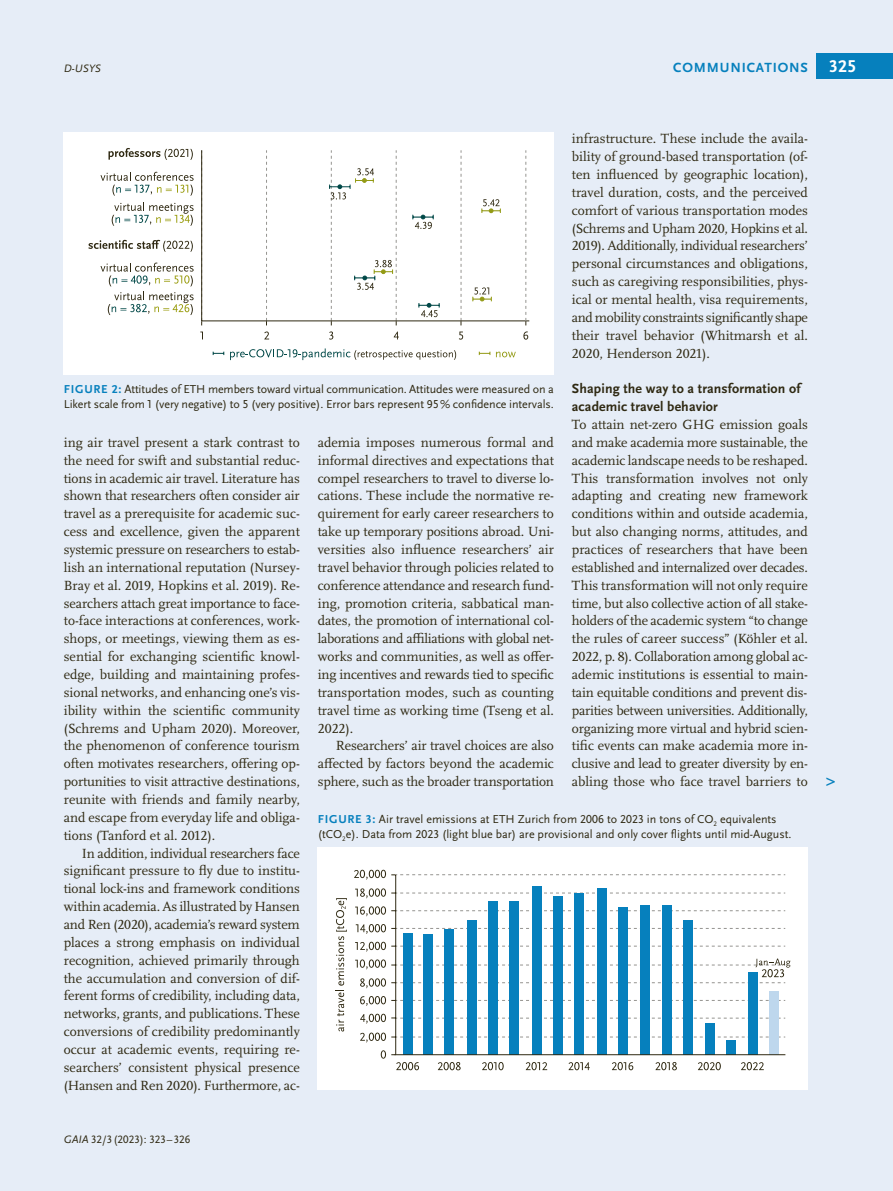
<style>
.page{position:relative;width:893px;height:1191px;background:#e6edf7}
.page>*{position:absolute;margin:0;border:0;box-sizing:border-box;transform-origin:0 0}
.t1{font:700 17.85px "Scala Sans Pro";color:#fff}
.Ü3_9_25_11_9{font:700 17.85px "Scala Sans Pro";color:#0680bd}
.Fließtext_oE_english{font:13.8px/17.9px "Scala Pro";color:#2f2912;text-align:justify}
.Ü3_9_25_11_9-2{font:700 13.8px/17.9px "Scala Sans Pro";letter-spacing:.01em;color:#2f2912}
.InfoÜ{font:700 13.8px "Scala Sans Pro";letter-spacing:.06em;color:#0680bd}
.BU_english{font:12px/15px "Scala Sans Pro";letter-spacing:-.005em;color:#2f2912}
.t2{font:11.25px "Scala Sans Pro";color:#2f2912}
.t3{font:italic 11.25px "Scala Sans Pro";color:#2f2912}
.s1{font-weight:700;color:#0680bd}
.s2{font-style:italic}
</style>
<div class="page">
<div style="left:816px;top:53px;width:77px;height:25px;background:#0680bd"></div>
<div style="left:318px;top:846px;width:490px;height:243px;background:#fff"></div>
<div style="left:770px;top:991px;width:9px;height:63px;background:#bed7ed"></div>
<div style="left:748px;top:972px;width:9px;height:82px;background:#0680bd"></div>
<div style="left:727px;top:1040px;width:9px;height:14px;background:#0680bd"></div>
<div style="left:705px;top:1022px;width:9px;height:32px;background:#0680bd"></div>
<div style="left:683px;top:920px;width:9px;height:134px;background:#0680bd"></div>
<div style="left:662px;top:904px;width:9px;height:150px;background:#0680bd"></div>
<div style="left:640px;top:904px;width:9px;height:150px;background:#0680bd"></div>
<div style="left:618px;top:907px;width:9px;height:147px;background:#0680bd"></div>
<div style="left:597px;top:888px;width:9px;height:166px;background:#0680bd"></div>
<div style="left:575px;top:893px;width:9px;height:161px;background:#0680bd"></div>
<div style="left:553px;top:896px;width:9px;height:158px;background:#0680bd"></div>
<div style="left:532px;top:886px;width:9px;height:168px;background:#0680bd"></div>
<div style="left:510px;top:901px;width:9px;height:153px;background:#0680bd"></div>
<div style="left:489px;top:901px;width:9px;height:153px;background:#0680bd"></div>
<div style="left:467px;top:920px;width:9px;height:134px;background:#0680bd"></div>
<div style="left:445px;top:929px;width:9px;height:125px;background:#0680bd"></div>
<div style="left:424px;top:934px;width:9px;height:120px;background:#0680bd"></div>
<div style="left:403px;top:933px;width:9px;height:121px;background:#0680bd"></div>
<svg style="left:438px;top:1062px;width:23px;height:8px"></svg>
<svg style="left:482px;top:1062px;width:22px;height:8px"></svg>
<svg style="left:526px;top:1062px;width:21px;height:8px"></svg>
<svg style="left:569px;top:1062px;width:21px;height:8px"></svg>
<svg style="left:612px;top:1062px;width:21px;height:8px"></svg>
<svg style="left:655px;top:1062px;width:22px;height:8px"></svg>
<svg style="left:698px;top:1062px;width:23px;height:8px"></svg>
<svg style="left:741px;top:1062px;width:23px;height:8px"></svg>
<svg style="left:335px;top:898px;width:12px;height:133px"></svg>
<hr style="left:395px;top:1054px;width:390px;height:1px;background:#2f2912">
<hr style="left:395px;top:875px;width:1px;height:179px;background:#2f2912">
<svg style="left:354px;top:869px;width:431px;height:10px"></svg>
<svg style="left:355px;top:888px;width:430px;height:10px"></svg>
<svg style="left:355px;top:906px;width:430px;height:10px"></svg>
<svg style="left:356px;top:924px;width:429px;height:10px"></svg>
<svg style="left:355px;top:941px;width:430px;height:10px"></svg>
<svg style="left:355px;top:958px;width:435px;height:30px"></svg>
<svg style="left:360px;top:996px;width:425px;height:10px"></svg>
<svg style="left:360px;top:1013px;width:425px;height:10px"></svg>
<svg style="left:360px;top:1032px;width:425px;height:10px"></svg>
<svg style="left:381px;top:1050px;width:38px;height:20px"></svg>
<div style="left:64px;top:132px;width:490px;height:243px;background:#fff"></div>
<hr style="left:202px;top:320px;width:327px;height:1px;background:#2f2912">
<svg style="left:213px;top:352px;width:11px;height:3px"></svg>
<svg style="left:479px;top:352px;width:11px;height:3px"></svg>
<svg style="left:496px;top:352px;width:20px;height:5px"></svg>
<svg style="left:101px;top:172px;width:93px;height:24px"></svg>
<svg style="left:481px;top:199px;width:20px;height:14px"></svg>
<svg style="left:412px;top:215px;width:22px;height:14px"></svg>
<svg style="left:112px;top:202px;width:82px;height:24px"></svg>
<svg style="left:200px;top:331px;width:3px;height:8px"></svg>
<svg style="left:264px;top:331px;width:5px;height:8px"></svg>
<svg style="left:329px;top:331px;width:4px;height:8px"></svg>
<svg style="left:394px;top:331px;width:5px;height:8px"></svg>
<svg style="left:459px;top:331px;width:4px;height:8px"></svg>
<svg style="left:266px;top:150px;width:1px;height:175px"></svg>
<svg style="left:201px;top:150px;width:1px;height:175px"></svg>
<svg style="left:461px;top:150px;width:1px;height:175px"></svg>
<svg style="left:523px;top:331px;width:5px;height:9px"></svg>
<svg style="left:525px;top:150px;width:2px;height:175px"></svg>
<svg style="left:108px;top:148px;width:85px;height:12px"></svg>
<svg style="left:101px;top:262px;width:93px;height:53px"></svg>
<svg style="left:88px;top:240px;width:105px;height:12px"></svg>
<svg style="left:472px;top:287px;width:20px;height:14px"></svg>
<svg style="left:418px;top:303px;width:22px;height:14px"></svg>
<svg style="left:329px;top:150px;width:68px;height:175px"></svg>
<svg style="left:230px;top:348px;width:226px;height:12px"></svg>
<p class="t3" style="left:64px;top:62px;width:38px">D-USYS</p>
<p class="t1" style="left:829px;top:56px;width:29px">325</p>
<h5 class="InfoÜ" style="left:673px;top:59px;width:136px">COMMUNICATIONS</h5>
<p class="Fließtext_oE_english" style="left:572px;top:130px;width:238px">infrastructure. These include the availa&shy;bility of ground-based transportation (of&shy;ten influenced by geographic location), travel duration, costs, and the perceived comfort of various transportation modes (Schrems and Upham 2020, Hopkins et al.<br>2019). Additionally, individual researchers’ personal circumstances and obligations, such as caregiving responsibilities, phys&shy;ical or mental health, visa requirements, and mobility constraints significantly shape their travel behavior (Whitmarsh et al.<br>2020, Henderson 2021).</p>
<h3 class="Ü3_9_25_11_9-2" style="left:572px;top:380px;width:230px">Shaping the way to a transformation of academic travel behavior</h3>
<p class="Fließtext_oE_english" style="left:572px;top:416px;width:238px">To attain net-zero GHG emission goals and make academia more sustainable, the academic landscape needs to be reshaped.<br>This transformation involves not only adapting and creating new framework conditions within and outside academia, but also changing norms, attitudes, and practices of researchers that have been established and internalized over decades.<br>This transformation will not only require time, but also collective action of all stake&shy;holders of the academic system “to change the rules of career success” (Köhler et al.<br>2022, p. 8). Collaboration among global ac&shy;ademic institutions is essential to main&shy;tain equitable conditions and prevent dis-</p>
<p class="Fließtext_oE_english" style="left:572px;top:701px;width:238px">parities between universities. Additionally, organizing more virtual and hybrid scien&shy;tific events can make academia more in&shy;clusive and lead to greater diversity by en&shy;abling those who face travel barriers to</p>
<p class="BU_english" style="left:318px;top:811px;width:475px"><span class="s1">FIGURE 3:</span> Air travel emissions at ETH Zurich from 2006 to 2023 in tons of CO<sub>2</sub> equivalents (tCO<sub>2</sub>e). Data from 2023 (light blue bar) are provisional and only cover flights until mid-August.</p>
<p class="BU_english" style="left:64px;top:382px;width:492px"><span class="s1">FIGURE 2:</span> Attitudes of ETH members toward virtual communication. Attitudes were measured on a<br>Likert scale from 1 (very negative) to 5 (very positive). Error bars represent 95% confidence intervals.</p>
<p class="Fließtext_oE_english" style="left:318px;top:433px;width:238px">ademia imposes numerous formal and informal directives and expectations that compel researchers to travel to diverse lo&shy;cations. These include the normative re&shy;quirement for early career researchers to take up temporary positions abroad. Uni&shy;versities also influence researchers’ air travel behavior through policies related to conference attendance and research fund&shy;ing, promotion criteria, sabbatical man&shy;dates, the promotion of international col&shy;laborations and affiliations with global net&shy;works and communities, as well as offer&shy;ing incentives and rewards tied to specific transportation modes, such as counting travel time as working time (Tseng et al.<br>2022).</p>
<p class="Fließtext_oE_english" style="left:318px;top:737px;width:238px;text-indent:18px">Researchers’ air travel choices are also affected by factors beyond the academic sphere, such as the broader transportation</p>
<p class="Fließtext_oE_english" style="left:64px;top:433px;width:238px">ing air travel present a stark contrast to the need for swift and substantial reduc&shy;tions in academic air travel. Literature has shown that researchers often consider air travel as a prerequisite for academic suc&shy;cess and excellence, given the apparent systemic pressure on researchers to estab&shy;lish an international reputation (Nursey-Bray et al. 2019, Hopkins et al. 2019). Re-</p>
<p class="Fließtext_oE_english" style="left:64px;top:594px;width:238px">searchers attach great importance to face-</p>
<p class="Fließtext_oE_english" style="left:64px;top:612px;width:238px">to-face interactions at conferences, work&shy;shops, or meetings, viewing them as es&shy;sential for exchanging scientific knowl-</p>
<p class="Fließtext_oE_english" style="left:64px;top:665px;width:238px">edge, building and maintaining profes&shy;sional networks, and enhancing one’s vis&shy;ibility within the scientific community (Schrems and Upham 2020). Moreover, the phenomenon of conference tourism often motivates researchers, offering op&shy;portunities to visit attractive destinations, reunite with friends and family nearby, and escape from everyday life and obliga&shy;tions (Tanford et al. 2012).</p>
<p class="Fließtext_oE_english" style="left:64px;top:844px;width:238px;text-indent:18px">In addition, individual researchers face significant pressure to fly due to institu&shy;tional lock-ins and framework conditions within academia. As illustrated by Hansen and Ren (2020), academia’s reward system places a strong emphasis on individual recognition, achieved primarily through the accumulation and conversion of dif&shy;ferent forms of credibility, including data, networks, grants, and publications. These conversions of credibility predominantly occur at academic events, requiring re&shy;searchers’ consistent physical presence (Hansen and Ren 2020). Furthermore, ac-</p>
<p class="t2" style="left:64px;top:1133px;width:128px"><span class="s2">GAIA</span> 32/3 (2023): 323–326</p>
<h3 class="Ü3_9_25_11_9" style="left:826px;top:770px;width:11px">&gt;</h3>
</div>
